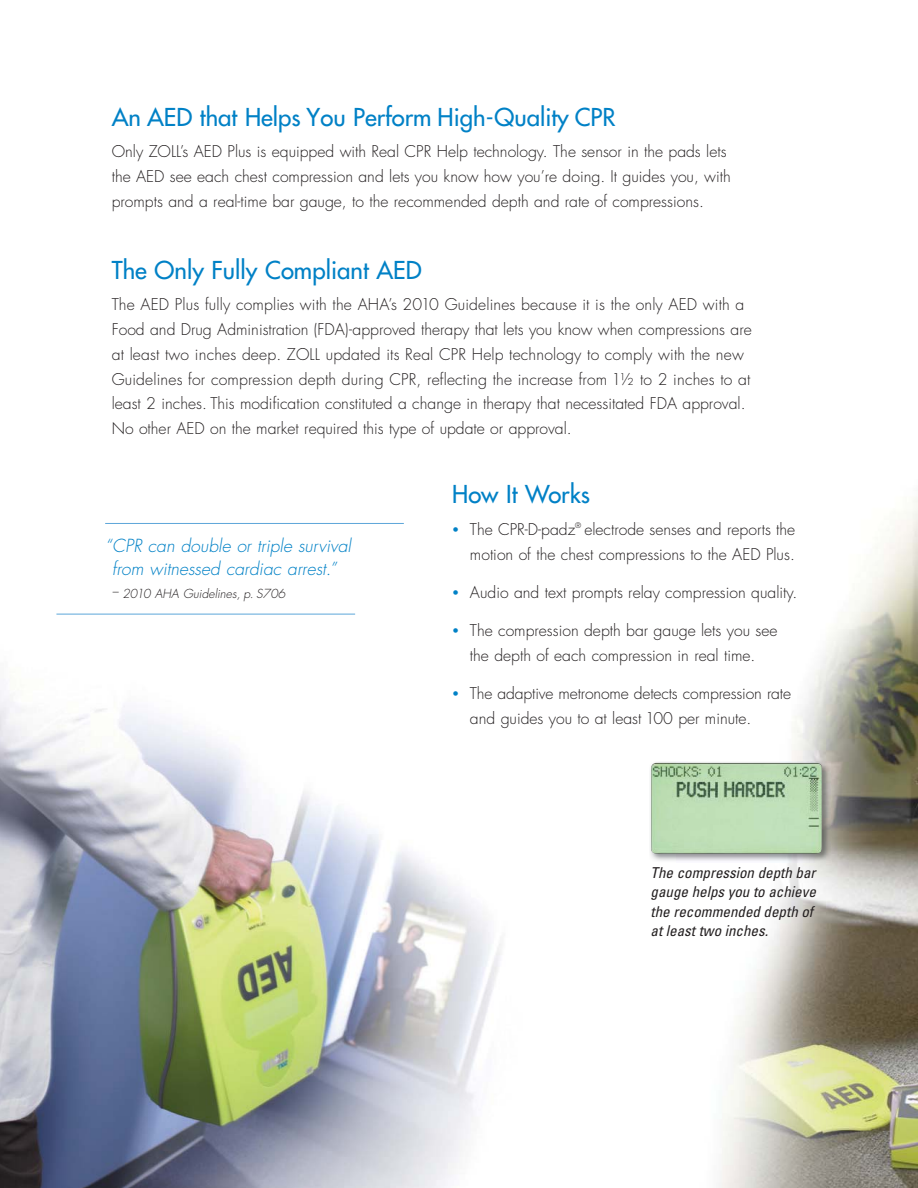
<style>
.page{position:relative;width:918px;height:1188px;background:#fff}
.page>*{position:absolute;margin:0;border:0;box-sizing:border-box;transform-origin:0 0}
.t1{font:500 24px "Futura Std";color:#0081c6}
.t2{font:italic 300 17.55px/23px "Futura Std";color:#0081c6;text-align:center}
.t3{font:300 15.75px/24.8px "Futura Std";color:#231f20}
.t4{font:italic condensed 15px/19.5px "Univers";color:#231f20}
.t5{font:italic 300 12.15px "Futura Std";color:#231f20}
</style>
<div class="page">
<img style="left:719px;top:497px;width:199px;height:691px">
<img style="left:0;top:690px;width:502px;height:498px">
<img style="left:650px;top:761px;width:180px;height:101px">
<img style="left:651px;top:763px;width:171px;height:91px">
<hr style="left:105px;top:523px;width:299px;height:1px;background:#5ca6d9">
<hr style="left:56px;top:614px;width:299px;height:1px;background:#5ca6d9">
<svg style="left:453px;top:691px;width:5px;height:5px"></svg>
<h1 class="t1" style="left:112px;top:106px;width:505px">An AED that Helps You Perform High-Quality CPR</h1>
<p class="t3" style="left:112px;top:140px;width:621px">Only ZOLL’s AED Plus is equipped with Real CPR Help technology. The sensor in the pads lets the AED see each chest compression and lets you know how you’re doing. It guides you, with prompts and a real-time bar gauge, to the recommended depth and rate of compressions.</p>
<h1 class="t1" style="left:112px;top:259px;width:312px">The Only Fully Compliant AED</h1>
<p class="t3" style="left:112px;top:293px;width:642px">The AED Plus fully complies with the AHA’s 2010 Guidelines because it is the only AED with a Food and Drug Administration (FDA)-approved therapy that lets you know when compressions are at least two inches deep. ZOLL updated its Real CPR Help technology to comply with the new Guidelines for compression depth during CPR, reflecting the increase from 1½ to 2 inches to at least 2 inches. This modification constituted a change in therapy that necessitated FDA approval.<br>No other AED on the market required this type of update or approval.</p>
<p class="t2" style="left:105px;top:535px;width:247px">“ CPR can double or triple survival from witnessed cardiac arrest.”</p>
<p class="t5" style="left:112px;top:588px;width:175px">– 2010 AHA Guidelines, p. S706</p>
<h1 class="t1" style="left:452px;top:483px;width:139px">How It Works</h1>
<p class="t3" style="left:470px;top:518px;width:327px">The CPR-D-padz<sup>®</sup> electrode senses and reports the motion of the chest compressions to the AED Plus.</p>
<p class="t3" style="left:470px;top:581px;width:329px">Audio and text prompts relay compression quality.</p>
<p class="t3" style="left:470px;top:619px;width:309px">The compression depth bar gauge lets you see the depth of each compression in real time.</p>
<p class="t3" style="left:470px;top:682px;width:323px">The adaptive metronome detects compression rate and guides you to at least 100 per minute.</p>
<p class="t4" style="left:651px;top:864px;width:167px">The compression depth bar gauge helps you to achieve the recommended depth of at least two inches.</p>
</div>
